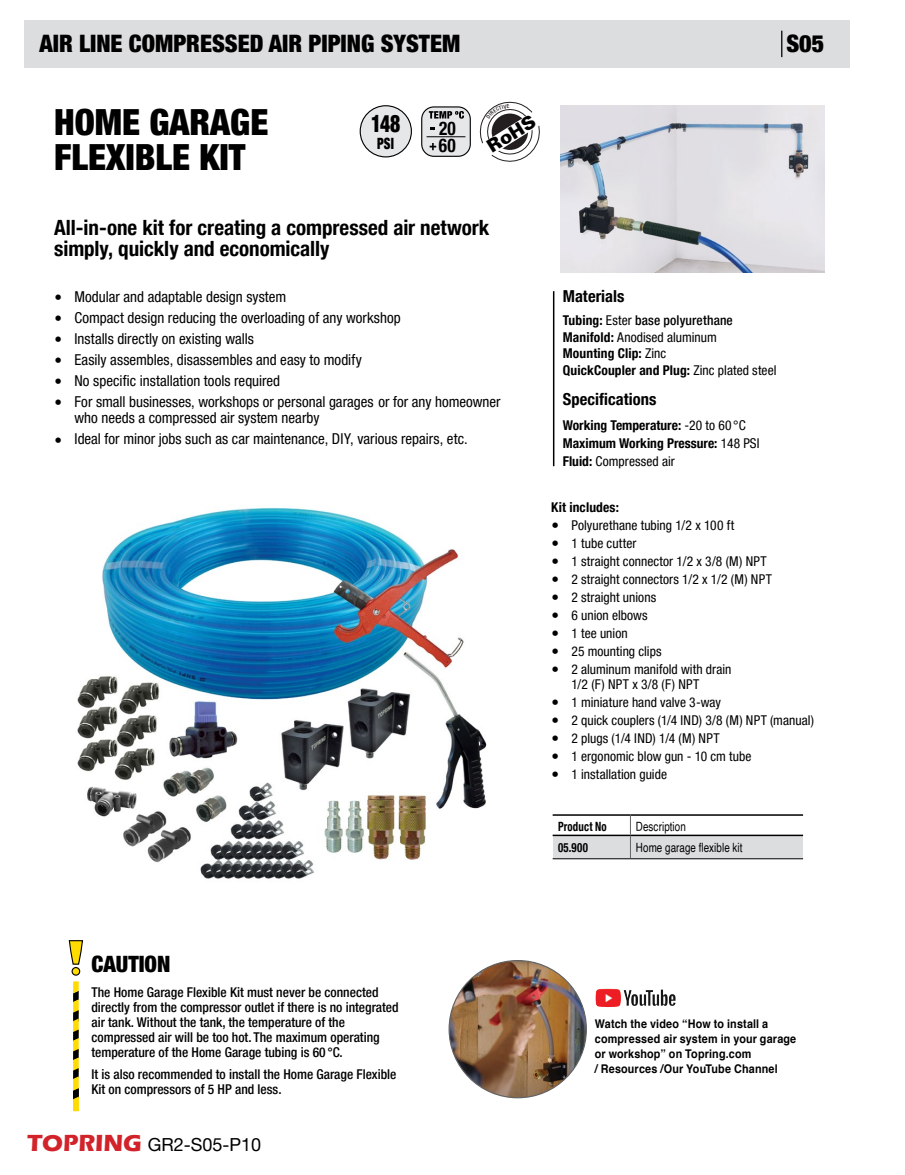
<style>
.page{position:relative;width:905px;height:1175px;background:#fff}
.page>*{position:absolute;margin:0;border:0;box-sizing:border-box;transform-origin:0 0}
.t1{font:900 condensed 36px/34.5px "Helvetica Neue LT Pro";color:#000}
.t2{font:900 condensed 24.3px "Helvetica Neue LT Pro";color:#000;scale:.8 1}
.t3{font:900 condensed 24px "Helvetica Neue LT Pro";color:#000}
.t4{font:900 condensed 22.5px "Helvetica Neue LT Pro";color:#000}
.t5{font:700 condensed 21px/21px "Helvetica Neue LT Pro";color:#000}
.t6{font:700 condensed 18.9px/17.7px "Helvetica Neue LT Pro";color:#000;scale:.91 1}
.t7{font:900 18.15px "Univers";color:#000}
.t8{font:18px "Helvetica Neue LT Pro";color:#000}
.t9{font:700 condensed 16.5px "Helvetica Neue LT Pro";letter-spacing:.005em;color:#000}
.t10{font:900 condensed 15.6px "Helvetica Neue LT Pro";color:#000;scale:.8 1}
.t11{font:condensed 15px/16.5px "Helvetica Neue LT Pro";color:#000}
.t12{font:condensed 13.5px/15px "Helvetica Neue LT Pro";letter-spacing:.005em;color:#000}
.t13{font:500 condensed 13.5px/15px "Helvetica Neue LT Pro";color:#000}
.t14{font:700 condensed 13.5px/16.5px "Helvetica Neue LT Pro";color:#000}
.t15{font:12.75px "Helvetica";letter-spacing:.01em;color:#000;scale:.77 1}
.t16{font:700 condensed 12.75px "Helvetica Neue LT Pro";letter-spacing:.015em;color:#000;scale:.85 1}
.t17{font:700 12px/15px "Helvetica";letter-spacing:.015em;color:#000;scale:.9 1}
.s1{font-family:"Arial";font-weight:900;font-stretch:normal;font-size:16.5px}
.s2{font-weight:400}
.s3{font-weight:500}
.s4{font-family:"Eras ITC";font-weight:700;font-size:24px;color:#d2232a}
</style>
<div class="page">
<div style="left:24px;top:20px;width:825px;height:48px;background:#dcddde"></div>
<svg style="left:781px;top:31px;width:1px;height:26px"></svg>
<img style="left:560px;top:105px;width:264px;height:167px">
<svg style="left:68px;top:940px;width:15px;height:25px"></svg>
<div style="left:72px;top:967px;width:8px;height:8px;background:#ffdb00;border-radius:50%"></div>
<div style="left:72px;top:967px;width:8px;height:8px;border:1px solid #000;border-radius:50%"></div>
<svg style="left:73px;top:981px;width:6px;height:130px"></svg>
<div style="left:360px;top:106px;width:51px;height:51px;background:#e6e7e8;border-radius:50%"></div>
<div style="left:359px;top:105px;width:53px;height:52px;border:1px solid #000;border-radius:50%"></div>
<div style="left:422px;top:107px;width:48px;height:49px;background:#e6e7e8;border-radius:12px"></div>
<div style="left:421px;top:106px;width:50px;height:51px;border:1px solid #000;border-radius:12px"></div>
<svg style="left:429px;top:143px;width:7px;height:7px"></svg>
<svg style="left:429px;top:111px;width:35px;height:8px"></svg>
<hr style="left:426px;top:136px;width:39px;height:1px;background:#000">
<img style="left:77px;top:507px;width:410px;height:372px">
<img style="left:449px;top:960px;width:137px;height:137px;border-radius:69px">
<img style="left:595px;top:988px;width:80px;height:19px">
<hr style="left:553px;top:291px;width:1px;height:175px;background:#000">
<div style="left:552px;top:835px;width:78px;height:23px;background:#dcddde"></div>
<div style="left:630px;top:835px;width:173px;height:23px;background:#dcddde"></div>
<hr style="left:552px;top:858px;width:78px;height:1px;background:#000">
<hr style="left:630px;top:858px;width:173px;height:1px;background:#000">
<hr style="left:552px;top:814px;width:78px;height:1px;background:#000">
<hr style="left:630px;top:814px;width:173px;height:1px;background:#000">
<hr style="left:552px;top:834px;width:78px;height:2px;background:#000">
<hr style="left:630px;top:834px;width:173px;height:2px;background:#000">
<svg style="left:630px;top:815px;width:1px;height:43px"></svg>
<svg style="left:479px;top:101px;width:61px;height:61px"></svg>
<h3 class="t3" style="left:39px;top:30px;width:422px">AIR LINE COMPRESSED AIR PIPING SYSTEM</h3>
<h3 class="t3" style="left:786px;top:30px;width:39px">S05</h3>
<h1 class="t1" style="left:54px;top:105px;width:216px">HOME GARAGE<br>FLEXIBLE KIT</h1>
<h2 class="t2" style="left:371px;top:109px;width:38px">148</h2>
<p class="t10" style="left:377px;top:134px;width:22px">PSI</p>
<p class="t6" style="left:439px;top:119px;width:20px">20<br>60</p>
<p class="t7" style="left:482px;top:138px;width:55px;rotate:-32deg">RoHS</p>
<h3 class="t5" style="left:54px;top:217px;width:437px">All-in-one kit for creating a compressed air network simply, quickly and economically</h3>
<p class="t11" style="left:54px;top:288px;width:234px"><span class="s1">•</span> Modular and adaptable design system</p>
<p class="t11" style="left:54px;top:309px;width:348px"><span class="s1">•</span> Compact design reducing the overloading of any workshop</p>
<p class="t11" style="left:54px;top:330px;width:201px"><span class="s1">•</span> Installs directly on existing walls</p>
<p class="t11" style="left:54px;top:351px;width:309px"><span class="s1">•</span> Easily assembles, disassembles and easy to modify</p>
<p class="t11" style="left:54px;top:372px;width:227px"><span class="s1">•</span> No specific installation tools required</p>
<p class="t11" style="left:74px;top:393px;width:428px;text-indent:-20px"><span class="s1">•</span> For small businesses, workshops or personal garages or for any homeowner who needs a compressed air system nearby</p>
<p class="t11" style="left:54px;top:431px;width:415px"><span class="s1">•</span> Ideal for minor jobs such as car maintenance, DIY, various repairs, etc.</p>
<p class="t9" style="left:562px;top:286px;width:63px">Materials</p>
<p class="t14" style="left:562px;top:312px;width:215px">Tubing: <span class="s2">Ester</span> <span class="s3">base polyurethane<br></span>Manifold: <span class="s2">Anodised aluminum<br></span>Mounting Clip: <span class="s2">Zinc<br></span>QuickCoupler and Plug: <span class="s2">Zinc plated steel</span></p>
<p class="t9" style="left:562px;top:389px;width:95px">Specifications</p>
<p class="t14" style="left:562px;top:416px;width:198px;line-height:18px">Working Temperature: <span class="s2">-20 to 60 °C<br></span>Maximum Working Pressure: <span class="s2">148 PSI<br></span>Fluid: <span class="s2">Compressed air</span></p>
<p class="t14" style="left:551px;top:498px;width:69px">Kit includes:</p>
<p class="t12" style="left:551px;top:517px;width:184px"><span class="s1">•</span> Polyurethane tubing 1/2 x 100 ft</p>
<p class="t12" style="left:551px;top:535px;width:87px"><span class="s1">•</span> 1 tube cutter</p>
<p class="t12" style="left:551px;top:553px;width:217px"><span class="s1">•</span> 1 straight connector 1/2 x 3/8 (M) NPT</p>
<p class="t12" style="left:551px;top:571px;width:222px"><span class="s1">•</span> 2 straight connectors 1/2 x 1/2 (M) NPT</p>
<p class="t12" style="left:551px;top:589px;width:107px"><span class="s1">•</span> 2 straight unions</p>
<p class="t12" style="left:551px;top:607px;width:98px"><span class="s1">•</span> 6 union elbows</p>
<p class="t12" style="left:551px;top:625px;width:78px"><span class="s1">•</span> 1 tee union</p>
<p class="t12" style="left:551px;top:643px;width:112px"><span class="s1">•</span> 25 mounting clips</p>
<p class="t12" style="left:571px;top:661px;width:161px;text-indent:-20px"><span class="s1">•</span> 2 aluminum manifold with drain<br>1/2 (F) NPT x 3/8 (F) NPT</p>
<p class="t12" style="left:551px;top:694px;width:171px"><span class="s1">•</span> 1 miniature hand valve 3-way</p>
<p class="t12" style="left:551px;top:712px;width:264px"><span class="s1">•</span> 2 quick couplers (1/4 IND) 3/8 (M) NPT (manual)</p>
<p class="t12" style="left:551px;top:730px;width:170px"><span class="s1">•</span> 2 plugs (1/4 IND) 1/4 (M) NPT</p>
<p class="t12" style="left:551px;top:748px;width:202px"><span class="s1">•</span> 1 ergonomic blow gun - 10 cm tube</p>
<p class="t12" style="left:551px;top:766px;width:117px"><span class="s1">•</span> 1 installation guide</p>
<p class="t16" style="left:558px;top:819px;width:59px">Product No</p>
<p class="t15" style="left:636px;top:816px;width:67px">Description</p>
<p class="t16" style="left:558px;top:839px;width:37px">05.900</p>
<p class="t15" style="left:636px;top:837px;width:140px">Home garage flexible kit</p>
<h3 class="t4" style="left:91px;top:950px;width:80px">CAUTION</h3>
<p class="t13" style="left:91px;top:984px;width:309px">The Home Garage Flexible Kit must never be connected directly from the compressor outlet if there is no integrated air tank. Without the tank, the temperature of the compressed air will be too hot. The maximum operating temperature of the Home Garage tubing is 60 °C.</p>
<p class="t13" style="left:91px;top:1066px;width:306px">It is also recommended to install the Home Garage Flexible<br>Kit on compressors of 5 HP and less.</p>
<p class="t8" style="left:27px;top:1133px;width:236px"><span class="s4">TOPRING</span> GR2-S05-P10</p>
<p class="t17" style="left:594px;top:1016px;width:225px">Watch the video “How to install a compressed air system in your garage or workshop” on Topring.com<br>/ Resources /Our YouTube Channel</p>
</div>
